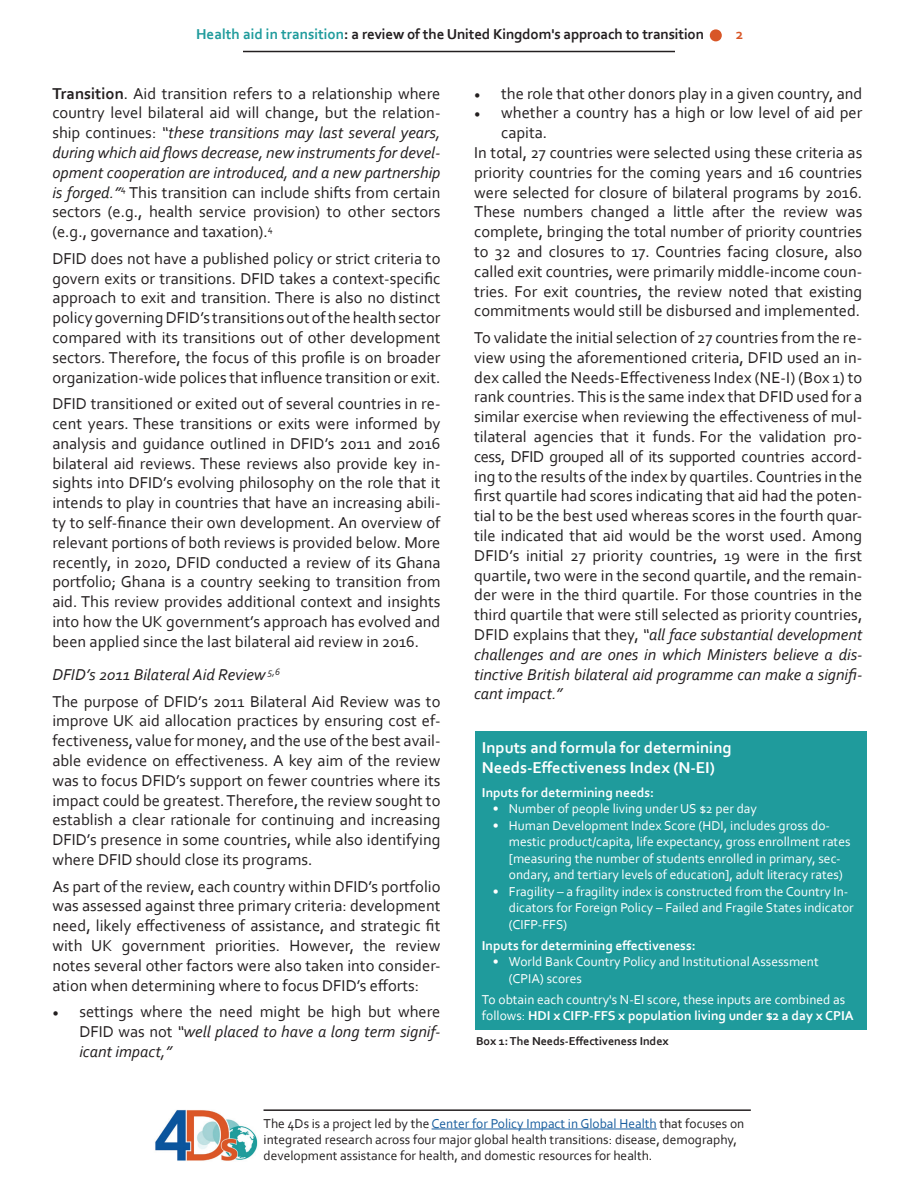
<style>
.page{position:relative;width:918px;height:1188px;background:#fff}
.page>*{position:absolute;margin:0;border:0;box-sizing:border-box;transform-origin:0 0}
.t1{font:16.5px/19.8px "Corbel";color:#231f20;text-align:justify}
.t2{font:700 16.5px/19.5px "Corbel";color:#fff}
.t3{font:700 15px "Corbel";letter-spacing:-.01em;color:#231f20}
.t4{font:700 15px "Corbel";color:#d85627}
.t5{font:13.5px/16.5px "Corbel";color:#fff}
.t6{font:13.5px/16.2px "Corbel";color:#231f20}
.t7{font:700 13.5px "Corbel";color:#fff}
.t8{font:700 12px "Corbel";color:#231f20}
.s1{color:#1f9b9c}
.s2{color:#fff}
.s3{font-weight:700}
.s4{font-style:italic}
.s5{font-family:"Minion Pro"}
.s6{color:#175d9e}
</style>
<div class="page">
<img style="left:155px;top:1110px;width:103px;height:51px">
<hr style="left:243px;top:51px;width:432px;height:1px;background:#231f20">
<hr style="left:432px;top:1129px;width:225px;height:1px;background:#175d9e">
<hr style="left:264px;top:1109px;width:487px;height:2px;background:#231f20">
<div style="left:475px;top:732px;width:392px;height:298px;background:#1f9b9c"></div>
<p class="t3" style="left:196px;top:25px;width:527px"><span class="s1">Health aid in transition</span>: a review of the United Kingdom's approach to transition <span class="s2">■</span></p>
<p class="t4" style="left:736px;top:24px;width:9px">2</p>
<p class="t1" style="left:52px;top:83px;width:390px"><span class="s3">Transition</span>. Aid transition refers to a relationship where country level bilateral aid will change, but the relation&shy;ship continues: <span class="s4">“these transitions may last several years, during which aid flows decrease, new instruments for devel&shy;opment cooperation are introduced, and a new partnership is forged.”</span><sup>4</sup> This transition can include shifts from certain sectors (e.g., health service provision) to other sectors (e.g., governance and taxation).<sup>4</sup></p>
<p class="t1" style="left:52px;top:248px;width:390px">DFID does not have a published policy or strict criteria to govern exits or transitions. DFID takes a context-specific approach to exit and transition. There is also no distinct policy governing DFID’s transitions out of the health sector compared with its transitions out of other development sectors. Therefore, the focus of this profile is on broader organization-wide polices that influence transition or exit.</p>
<p class="t1" style="left:52px;top:393px;width:390px">DFID transitioned or exited out of several countries in re&shy;cent years. These transitions or exits were informed by analysis and guidance outlined in DFID’s 2011 and 2016 bilateral aid reviews. These reviews also provide key in&shy;sights into DFID’s evolving philosophy on the role that it intends to play in countries that have an increasing abili&shy;ty to self-finance their own development. An overview of relevant portions of both reviews is provided below. More recently, in 2020, DFID conducted a review of its Ghana portfolio; Ghana is a country seeking to transition from aid. This review provides additional context and insights into how the UK government’s approach has evolved and been applied since the last bilateral aid review in 2016.</p>
<p class="t1" style="left:52px;top:661px;width:390px;line-height:26.5px"><span class="s4">DFID’s 2011 Bilateral Aid Review</span> <sup>5,6<br></sup>The purpose of DFID’s 2011 Bilateral Aid Review was to</p>
<p class="t1" style="left:52px;top:711px;width:390px">improve UK aid allocation practices by ensuring cost ef&shy;fectiveness, value for money, and the use of the best avail&shy;able evidence on effectiveness. A key aim of the review was to focus DFID’s support on fewer countries where its impact could be greatest. Therefore, the review sought to establish a clear rationale for continuing and increasing DFID’s presence in some countries, while also identifying where DFID should close its programs.</p>
<p class="t1" style="left:52px;top:876px;width:390px">As part of the review, each country within DFID’s portfolio was assessed against three primary criteria: development need, likely effectiveness of assistance, and strategic fit with UK government priorities. However, the review notes several other factors were also taken into consider&shy;ation when determining where to focus DFID’s efforts:</p>
<p class="t1" style="left:79px;top:1001px;width:363px;text-indent:-27px"><span class="s5">•</span> settings where the need might be high but where DFID was not <span class="s4">“well placed to have a long term signif&shy;icant impact,”</span></p>
<p class="t1" style="left:474px;top:83px;width:390px"><span class="s5">•</span> the role that other donors play in a given country, and</p>
<p class="t1" style="left:474px;top:103px;width:390px"><span class="s5">•</span> whether a country has a high or low level of aid per</p>
<p class="t1" style="left:501px;top:122px;width:48px">capita.</p>
<p class="t1" style="left:474px;top:142px;width:390px">In total, 27 countries were selected using these criteria as</p>
<p class="t1" style="left:474px;top:162px;width:390px">priority countries for the coming years and 16 countries</p>
<p class="t1" style="left:474px;top:182px;width:390px">were selected for closure of bilateral programs by 2016.</p>
<p class="t1" style="left:474px;top:202px;width:390px">These numbers changed a little after the review was</p>
<p class="t1" style="left:474px;top:221px;width:390px">complete, bringing the total number of priority countries</p>
<p class="t1" style="left:474px;top:241px;width:390px">to 32 and closures to 17. Countries facing closure, also</p>
<p class="t1" style="left:474px;top:261px;width:390px">called exit countries, were primarily middle-income coun-</p>
<p class="t1" style="left:474px;top:281px;width:390px">tries. For exit countries, the review noted that existing</p>
<p class="t1" style="left:474px;top:301px;width:388px">commitments would still be disbursed and implemented.</p>
<p class="t1" style="left:474px;top:327px;width:390px">To validate the initial selection of 27 countries from the re&shy;view using the aforementioned criteria, DFID used an in&shy;dex called the Needs-Effectiveness Index (NE-I) (Box 1) to rank countries. This is the same index that DFID used for a similar exercise when reviewing the effectiveness of mul&shy;tilateral agencies that it funds. For the validation pro&shy;cess, DFID grouped all of its supported countries accord&shy;ing to the results of the index by quartiles. Countries in the first quartile had scores indicating that aid had the poten&shy;tial to be the best used whereas scores in the fourth quar&shy;tile indicated that aid would be the worst used. Among DFID’s initial 27 priority countries, 19 were in the first quartile, two were in the second quartile, and the remain&shy;der were in the third quartile. For those countries in the third quartile that were still selected as priority countries, DFID explains that they, <span class="s4">“all face substantial development challenges and are ones in which Ministers believe a dis&shy;tinctive British bilateral aid programme can make a signifi&shy;cant impact.”</span></p>
<p class="t2" style="left:482px;top:738px;width:251px">Inputs and formula for determining<br>Needs-Effectiveness Index (N-EI)</p>
<p class="t7" style="left:482px;top:784px;width:174px">Inputs for determining needs:</p>
<p class="t5" style="left:493px;top:800px;width:266px">• Number of people living under US $2 per day</p>
<p class="t5" style="left:509px;top:817px;width:343px;text-indent:-16px">• Human Development Index Score (HDI, includes gross do&shy;mestic product/capita, life expectancy, gross enrollment rates [measuring the number of students enrolled in primary, sec&shy;ondary, and tertiary levels of education], adult literacy rates)</p>
<p class="t5" style="left:509px;top:883px;width:346px;text-indent:-16px">• Fragility – a fragility index is constructed from the Country In&shy;dicators for Foreign Policy – Failed and Fragile States indicator (CIFP‐FFS)</p>
<p class="t7" style="left:482px;top:937px;width:215px">Inputs for determining effectiveness:</p>
<p class="t5" style="left:509px;top:953px;width:311px;text-indent:-16px">• World Bank Country Policy and Institutional Assessment (CPIA) scores</p>
<p class="t5" style="left:482px;top:991px;width:373px">To obtain each country's N-EI score, these inputs are combined as follows: <span class="s3">HDI x CIFP-FFS x population living under $2 a day x CPIA</span></p>
<p class="t8" style="left:476px;top:1033px;width:194px">Box 1: The Needs-Effectiveness Index</p>
<p class="t6" style="left:264px;top:1115px;width:482px">The 4Ds is a project led by the <span class="s6">Center for Policy Impact in Global Health</span> that focuses on integrated research across four major global health transitions: disease, demography, development assistance for health, and domestic resources for health.</p>
</div>
